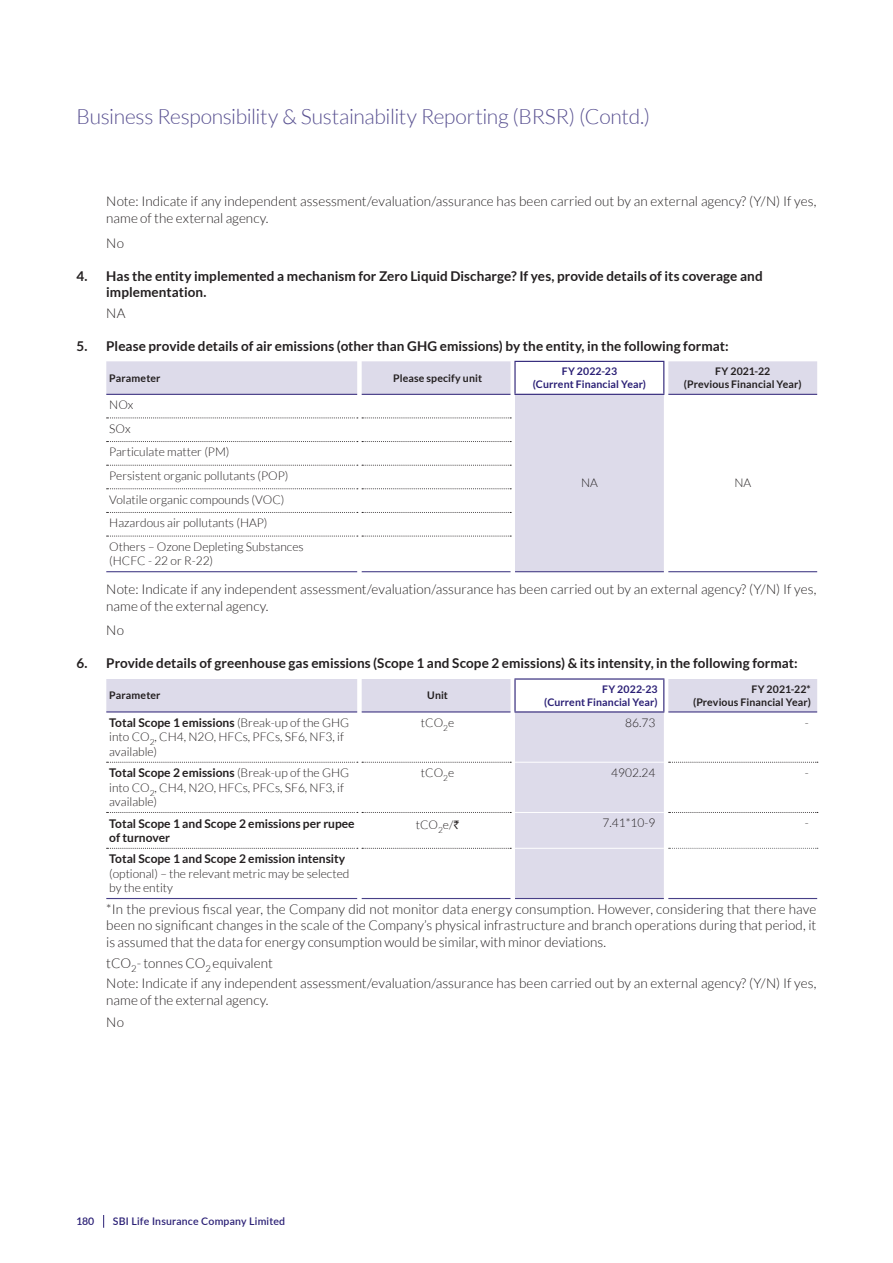
<style>
.page{position:relative;width:893px;height:1263px;background:#fff}
.page>*{position:absolute;margin:0;border:0;box-sizing:border-box;transform-origin:0 0}
.t1{font:300 21px "Lato";letter-spacing:-.015em;color:#595191}
.t2{font:300 13.5px/16.5px "Lato";color:#231f20}
.t3{font:700 13.5px/16.5px "Lato";letter-spacing:.005em;color:#231f20}
.t4{font:300 12px/23.7px "Lato";color:#231f20}
.t5{font:700 12px/14.4px "Lato";color:#231f20}
.t6{font:700 10.5px/12.6px "Lato";letter-spacing:.01em;color:#231f20;text-align:center}
.t7{font:700 10.5px/12.6px "Lato";letter-spacing:.01em;color:#2a1f75;text-align:center}
.t8{font:600 10.5px "Lato";letter-spacing:.02em;color:#2a1f75}
.s1{font-weight:700}
.s2{font-family:"Rupee";font-weight:400}
</style>
<div class="page">
<svg style="left:106px;top:361px;width:711px;height:211px"></svg>
<svg style="left:107px;top:418px;width:404px;height:1px"></svg>
<svg style="left:107px;top:441px;width:404px;height:1px"></svg>
<svg style="left:107px;top:465px;width:404px;height:1px"></svg>
<svg style="left:107px;top:488px;width:404px;height:1px"></svg>
<svg style="left:107px;top:512px;width:404px;height:1px"></svg>
<svg style="left:107px;top:536px;width:404px;height:1px"></svg>
<hr style="left:106px;top:394px;width:251px;height:1px;background:#2a1f75">
<hr style="left:362px;top:394px;width:148px;height:1px;background:#2a1f75">
<hr style="left:106px;top:571px;width:251px;height:1px;background:#484088">
<hr style="left:362px;top:571px;width:148px;height:1px;background:#484088">
<hr style="left:668px;top:571px;width:149px;height:1px;background:#484088">
<hr style="left:515px;top:571px;width:149px;height:1px;background:#484088">
<hr style="left:514px;top:361px;width:150px;height:1px;background:#2a1f75">
<hr style="left:514px;top:362px;width:2px;height:32px;background:#2a1f75">
<hr style="left:663px;top:362px;width:1px;height:32px;background:#2a1f75">
<hr style="left:514px;top:394px;width:150px;height:1px;background:#2a1f75">
<hr style="left:668px;top:394px;width:149px;height:1px;background:#2a1f75">
<svg style="left:106px;top:679px;width:711px;height:219px"></svg>
<svg style="left:107px;top:762px;width:404px;height:1px"></svg>
<svg style="left:669px;top:762px;width:149px;height:1px"></svg>
<svg style="left:107px;top:812px;width:404px;height:1px"></svg>
<svg style="left:669px;top:812px;width:149px;height:1px"></svg>
<svg style="left:107px;top:848px;width:404px;height:1px"></svg>
<hr style="left:515px;top:762px;width:149px;height:1px;background:#fff">
<hr style="left:515px;top:812px;width:149px;height:1px;background:#fff">
<hr style="left:106px;top:712px;width:251px;height:1px;background:#2a1f75">
<hr style="left:362px;top:712px;width:148px;height:1px;background:#2a1f75">
<hr style="left:106px;top:898px;width:251px;height:1px;background:#484088">
<hr style="left:362px;top:898px;width:148px;height:1px;background:#484088">
<hr style="left:515px;top:848px;width:149px;height:1px;background:#fff">
<hr style="left:515px;top:898px;width:149px;height:1px;background:#484088">
<svg style="left:669px;top:848px;width:149px;height:1px"></svg>
<hr style="left:668px;top:898px;width:149px;height:1px;background:#484088">
<hr style="left:514px;top:678px;width:150px;height:2px;background:#2a1f75">
<hr style="left:514px;top:680px;width:2px;height:31px;background:#2a1f75">
<hr style="left:663px;top:680px;width:1px;height:31px;background:#2a1f75">
<hr style="left:514px;top:711px;width:150px;height:1px;background:#2a1f75">
<hr style="left:668px;top:712px;width:149px;height:1px;background:#2a1f75">
<svg style="left:103px;top:1215px;width:1px;height:13px"></svg>
<h1 class="t1" style="left:77px;top:105px;width:575px">Business Responsibility &amp; Sustainability Reporting (BRSR) (Contd.)</h1>
<p class="t2" style="left:106px;top:193px;width:712px">Note: Indicate if any independent assessment/evaluation/assurance has been carried out by an external agency? (Y/N) If yes, name of the external agency.</p>
<p class="t2" style="left:106px;top:234px;width:19px">No</p>
<p class="t3" style="left:106px;top:267px;width:658px;text-indent:-30px">4. Has the entity implemented a mechanism for Zero Liquid Discharge? If yes, provide details of its coverage and implementation.</p>
<p class="t2" style="left:106px;top:305px;width:21px">NA</p>
<p class="t3" style="left:77px;top:337px;width:654px">5. Please provide details of air emissions (other than GHG emissions) by the entity, in the following format:</p>
<p class="t6" style="left:109px;top:371px;width:53px">Parameter</p>
<p class="t6" style="left:393px;top:371px;width:90px">Please specify unit</p>
<p class="t7" style="left:533px;top:365px;width:115px">FY 2022-23<br>(Current Financial Year)</p>
<p class="t6" style="left:684px;top:365px;width:119px">FY 2021-22<br>(Previous Financial Year)</p>
<p class="t4" style="left:109px;top:393px;width:26px">NOx</p>
<p class="t4" style="left:109px;top:417px;width:196px">SOx<br>Particulate matter (PM)<br>Persistent organic pollutants (POP)<br>Volatile organic compounds (VOC)<br>Hazardous air pollutants (HAP)<br>Others – Ozone Depleting Substances</p>
<p class="t4" style="left:109px;top:549px;width:105px">(HCFC - 22 or R-22)</p>
<p class="t2" style="left:106px;top:581px;width:712px">Note: Indicate if any independent assessment/evaluation/assurance has been carried out by an external agency? (Y/N) If yes, name of the external agency.</p>
<p class="t2" style="left:106px;top:622px;width:19px">No</p>
<p class="t3" style="left:77px;top:655px;width:723px">6. Provide details of greenhouse gas emissions (Scope 1 and Scope 2 emissions) &amp; its intensity, in the following format:</p>
<p class="t6" style="left:109px;top:689px;width:53px">Parameter</p>
<p class="t6" style="left:427px;top:689px;width:22px">Unit</p>
<p class="t7" style="left:544px;top:683px;width:115px;text-align:right">FY 2022-23<br>(Current Financial Year)</p>
<p class="t6" style="left:693px;top:683px;width:119px;text-align:right">FY 2021-22*<br>(Previous Financial Year)</p>
<p class="t4" style="left:109px;top:715px;width:241px;line-height:14.4px"><span class="s1">Total Scope 1 emissions</span> (Break-up of the GHG into CO<sub>2</sub>, CH4, N2O, HFCs, PFCs, SF6, NF3, if available)</p>
<p class="t4" style="left:421px;top:711px;width:35px">tCO<sub>2</sub>e</p>
<p class="t4" style="left:625px;top:711px;width:32px">86.73</p>
<p class="t4" style="left:805px;top:711px;width:5px">-</p>
<p class="t4" style="left:109px;top:766px;width:241px;line-height:14.4px"><span class="s1">Total Scope 2 emissions</span> (Break-up of the GHG into CO<sub>2</sub>, CH4, N2O, HFCs, PFCs, SF6, NF3, if available)</p>
<p class="t4" style="left:421px;top:761px;width:35px">tCO<sub>2</sub>e</p>
<p class="t4" style="left:611px;top:761px;width:46px">4902.24</p>
<p class="t4" style="left:805px;top:761px;width:5px">-</p>
<p class="t5" style="left:109px;top:816px;width:247px">Total Scope 1 and Scope 2 emissions per rupee of turnover</p>
<p class="t4" style="left:416px;top:813px;width:45px">tCO<sub>2</sub>e/<span class="s2">`</span></p>
<p class="t4" style="left:602px;top:811px;width:54px">7.41*10-9</p>
<p class="t4" style="left:805px;top:811px;width:5px">-</p>
<p class="t5" style="left:109px;top:851px;width:237px">Total Scope 1 and Scope 2 emission intensity</p>
<p class="t4" style="left:109px;top:866px;width:242px;line-height:14.4px">(optional) – the relevant metric may be selected by the entity</p>
<p class="t2" style="left:106px;top:901px;width:712px;text-align:justify">*In the previous fiscal year, the Company did not monitor data energy consumption. However, considering that there have been no significant changes in the scale of the Company’s physical infrastructure and branch operations during that period, it is assumed that the data for energy consumption would be similar, with minor deviations.</p>
<p class="t2" style="left:106px;top:952px;width:712px;line-height:20.7px">tCO<sub>2</sub>- tonnes CO<sub>2</sub> equivalent<br>Note: Indicate if any independent assessment/evaluation/assurance has been carried out by an external agency? (Y/N) If yes,</p>
<p class="t2" style="left:106px;top:989px;width:164px;line-height:22.4px">name of the external agency.<br>No</p>
<p class="t4" style="left:581px;top:471px;width:18px">NA</p>
<p class="t4" style="left:734px;top:471px;width:18px">NA</p>
<p class="t8" style="left:77px;top:1214px;width:19px">180</p>
<p class="t8" style="left:113px;top:1214px;width:174px">SBI Life Insurance Company Limited</p>
</div>
